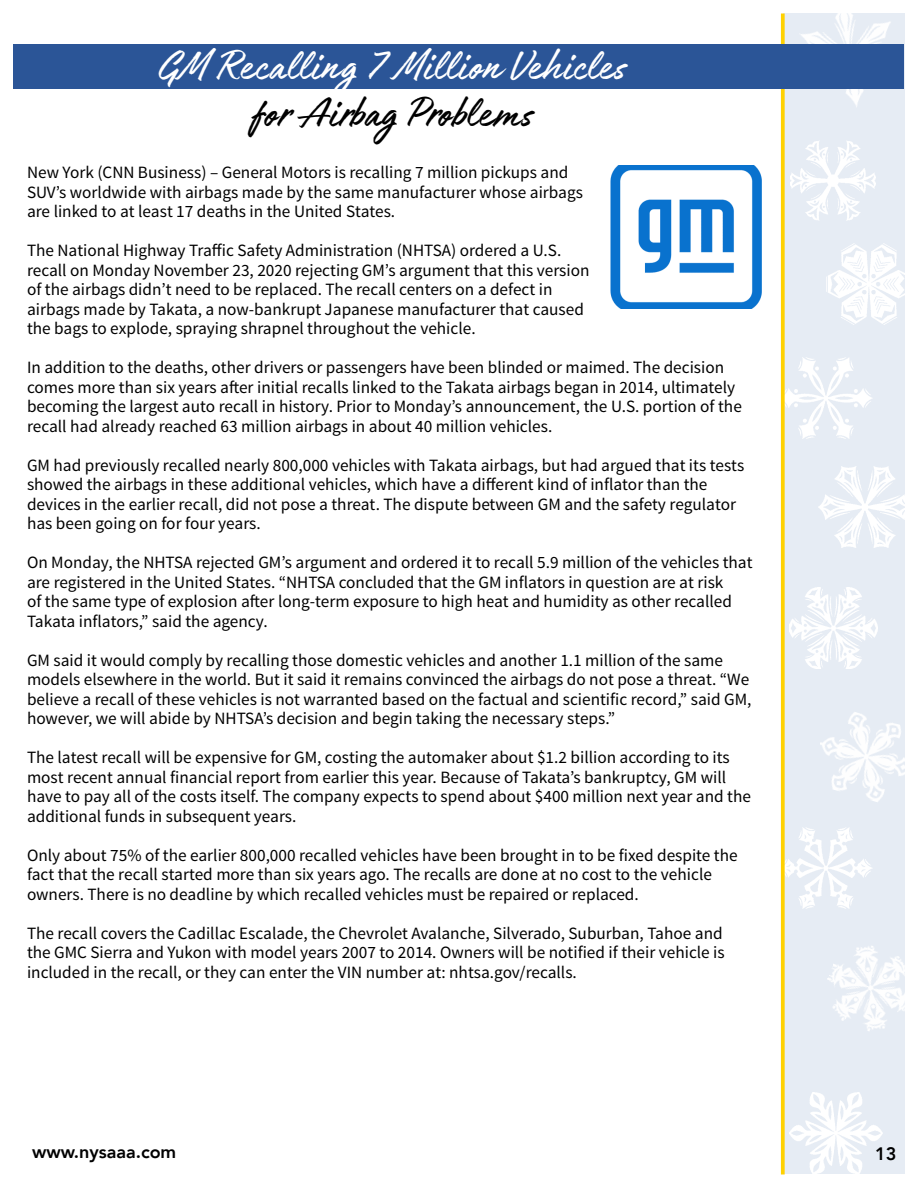
<style>
.page{position:relative;width:918px;height:1188px;background:#fff}
.page>*{position:absolute;margin:0;border:0;box-sizing:border-box;transform-origin:0 0}
.t1{font:48px "Authenia Solid";letter-spacing:.01em;color:#fff}
.t2{font:48px "Authenia Solid";letter-spacing:.005em;color:#000}
.t3{font:800 18px "Avenir";color:#000}
.t4{font:17.25px/19.5px "Source Sans Pro";color:#000}
</style>
<div class="page">
<div style="left:783px;top:14px;width:121px;height:1160px;background:#e6ecf4"></div>
<img style="left:780px;top:358px;width:92px;height:80px">
<img style="left:818px;top:467px;width:87px;height:80px">
<img style="left:820px;top:705px;width:85px;height:103px">
<img style="left:827px;top:935px;width:78px;height:106px">
<img style="left:828px;top:244px;width:77px;height:80px">
<img style="left:780px;top:827px;width:92px;height:81px">
<img style="left:789px;top:588px;width:89px;height:81px">
<img style="left:790px;top:1093px;width:93px;height:80px">
<img style="left:790px;top:141px;width:86px;height:80px">
<img style="left:781px;top:13px;width:124px;height:104px">
<svg style="left:781px;top:14px;width:4px;height:1160px;background:#fcd314"></svg>
<div style="left:14px;top:44px;width:890px;height:44px;background:#2b5597"></div>
<img style="left:610px;top:165px;width:152px;height:143px">
<h1 class="t1" style="left:159px;top:41px;width:469px">GM Recalling 7 Million Vehicles</h1>
<h1 class="t2" style="left:252px;top:88px;width:283px">for Airbag Problems</h1>
<p class="t4" style="left:27px;top:163px;width:558px">New York (CNN Business) – General Motors is recalling 7 million pickups and<br>SUV’s worldwide with airbags made by the same manufacturer whose airbags are linked to at least 17 deaths in the United States.</p>
<p class="t4" style="left:27px;top:241px;width:564px">The National Highway Traffic Safety Administration (NHTSA) ordered a U.S. recall on Monday November 23, 2020 rejecting GM’s argument that this version of the airbags didn’t need to be replaced. The recall centers on a defect in airbags made by Takata, a now-bankrupt Japanese manufacturer that caused the bags to explode, spraying shrapnel throughout the vehicle.</p>
<p class="t4" style="left:27px;top:358px;width:716px">In addition to the deaths, other drivers or passengers have been blinded or maimed. The decision comes more than six years after initial recalls linked to the Takata airbags began in 2014, ultimately becoming the largest auto recall in history. Prior to Monday’s announcement, the U.S. portion of the recall had already reached 63 million airbags in about 40 million vehicles.</p>
<p class="t4" style="left:27px;top:455px;width:719px">GM had previously recalled nearly 800,000 vehicles with Takata airbags, but had argued that its tests showed the airbags in these additional vehicles, which have a different kind of inflator than the devices in the earlier recall, did not pose a threat. The dispute between GM and the safety regulator has been going on for four years.</p>
<p class="t4" style="left:27px;top:553px;width:727px">On Monday, the NHTSA rejected GM’s argument and ordered it to recall 5.9 million of the vehicles that are registered in the United States. “NHTSA concluded that the GM inflators in question are at risk<br>of the same type of explosion after long-term exposure to high heat and humidity as other recalled Takata inflators,” said the agency.</p>
<p class="t4" style="left:27px;top:650px;width:726px">GM said it would comply by recalling those domestic vehicles and another 1.1 million of the same models elsewhere in the world. But it said it remains convinced the airbags do not pose a threat. “We believe a recall of these vehicles is not warranted based on the factual and scientific record,” said GM, however, we will abide by NHTSA’s decision and begin taking the necessary steps.”</p>
<p class="t4" style="left:27px;top:748px;width:726px">The latest recall will be expensive for GM, costing the automaker about $1.2 billion according to its most recent annual financial report from earlier this year. Because of Takata’s bankruptcy, GM will have to pay all of the costs itself. The company expects to spend about $400 million next year and the additional funds in subsequent years.</p>
<p class="t4" style="left:27px;top:845px;width:712px">Only about 75% of the earlier 800,000 recalled vehicles have been brought in to be fixed despite the fact that the recall started more than six years ago. The recalls are done at no cost to the vehicle owners. There is no deadline by which recalled vehicles must be repaired or replaced.</p>
<p class="t4" style="left:27px;top:923px;width:699px">The recall covers the Cadillac Escalade, the Chevrolet Avalanche, Silverado, Suburban, Tahoe and the GMC Sierra and Yukon with model years 2007 to 2014. Owners will be notified if their vehicle is included in the recall, or they can enter the VIN number at: nhtsa.gov/recalls.</p>
<p class="t3" style="left:32px;top:1138px;width:146px">www.nysaaa.com</p>
<p class="t3" style="left:875px;top:1140px;width:23px">13</p>
</div>
